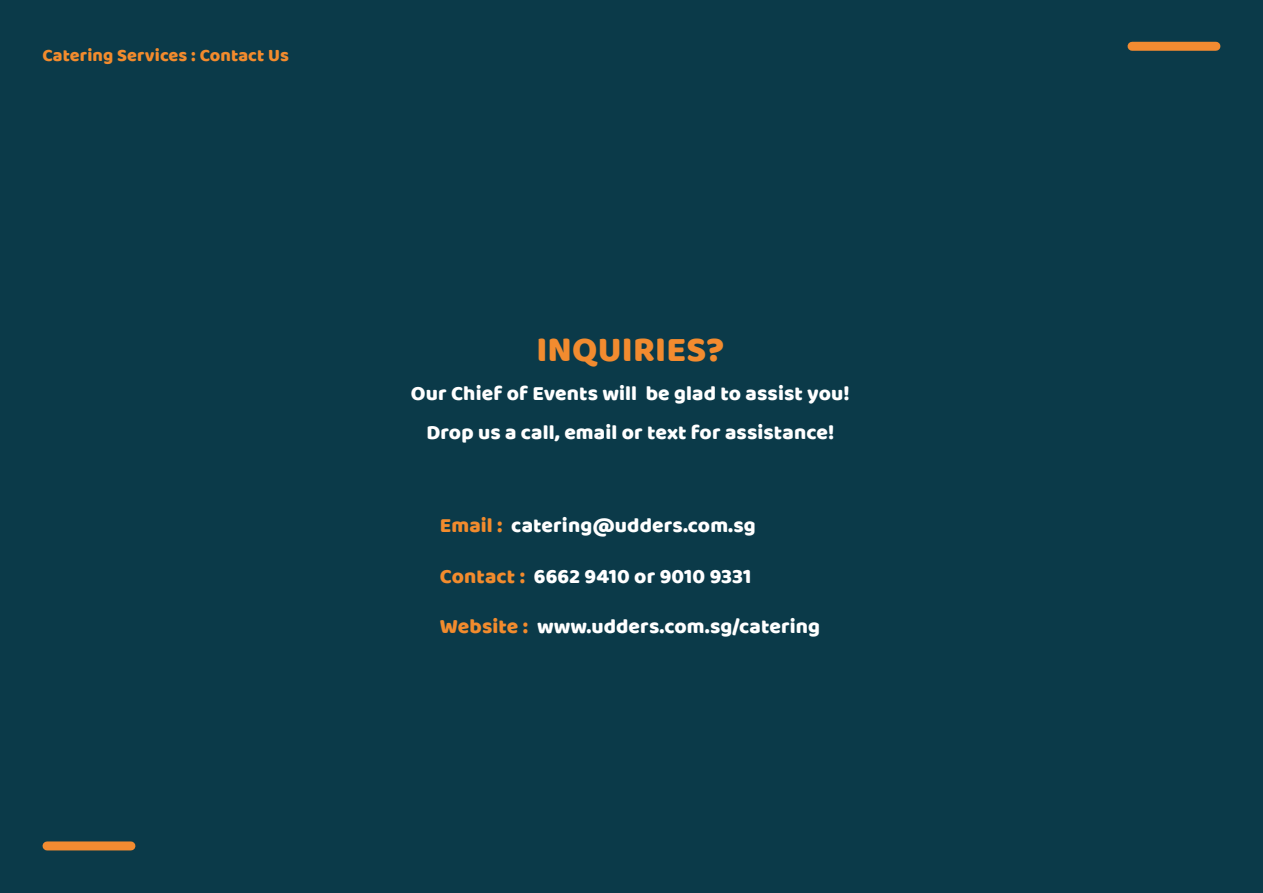
<style>
.page{position:relative;width:1263px;height:893px;background:#0b3a49}
.page>*{position:absolute;margin:0;border:0;box-sizing:border-box;transform-origin:0 0}
.t1{font:36px "Baloo Chettan";letter-spacing:.005em;color:#f28b2f}
.t2{font:21px/39px "Baloo Chettan";letter-spacing:.005em;color:#fff;text-align:center}
.t3{font:18px "Baloo Chettan";letter-spacing:.005em;color:#f28b2d}
.s1{color:#f28b2d}
</style>
<div class="page">
<div style="left:1132px;top:42px;width:84px;height:9px;background:#f28b31"></div>
<div style="left:47px;top:841px;width:84px;height:9px;background:#f28b31"></div>
<p class="t3" style="left:43px;top:42px;width:248px">Catering Services : Contact Us</p>
<h1 class="t1" style="left:536px;top:323px;width:189px">INQUIRIES?</h1>
<p class="t2" style="left:411px;top:374px;width:440px">Our Chief of Events will be glad to assist you!<br>Drop us a call, email or text for assistance!</p>
<p class="t2" style="left:440px;top:506px;width:317px"><span class="s1">Email :</span> catering@udders.com.sg</p>
<p class="t2" style="left:440px;top:556px;width:313px"><span class="s1">Contact :</span> 6662 9410 or 9010 9331</p>
<p class="t2" style="left:440px;top:607px;width:382px"><span class="s1">Website :</span> www.udders.com.sg/catering</p>
</div>
